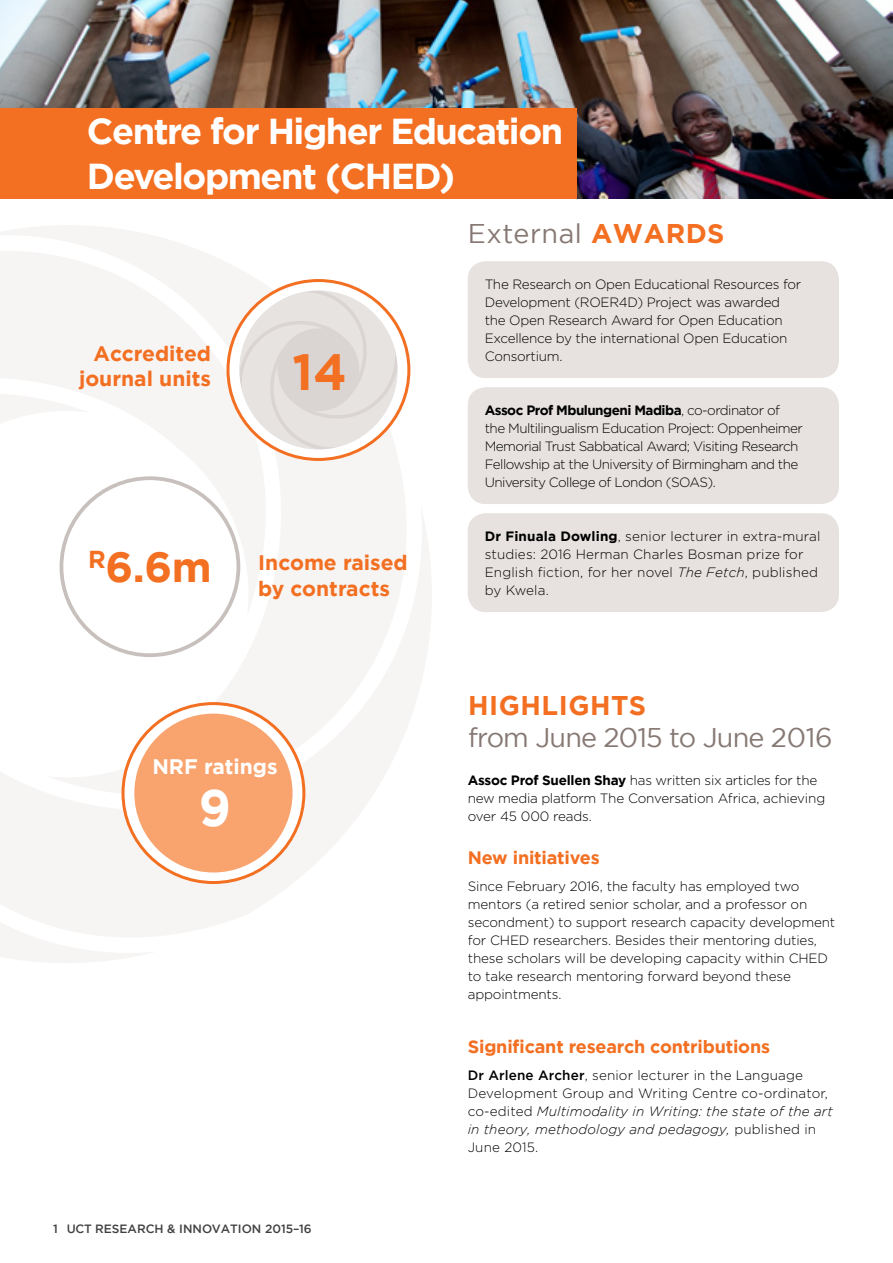
<style>
.page{position:relative;width:893px;height:1263px;background:#fff}
.page>*{position:absolute;margin:0;border:0;box-sizing:border-box;transform-origin:0 0}
.t1{font:700 51px "Gotham";color:#f36f21;scale:.95 1}
.t2{font:700 51px "Gotham";color:#fff;scale:.95 1}
.t3{font:700 36px/45px "Gotham";letter-spacing:-.04em;color:#fff}
.t4{font:27px "Gotham";letter-spacing:-.03em;color:#867873}
.t5{font:27px "Gotham";letter-spacing:.02em;color:#867873}
.t6{font:700 27px "Gotham";letter-spacing:.02em;color:#f36f21}
.t7{font:700 21px/25.2px "Gotham";color:#f36f21;text-align:right}
.t8{font:700 21px "Gotham";color:#fff}
.t9{font:700 18px "Gotham";letter-spacing:-.01em;color:#f36f21}
.t10{font:300 13.5px/18px "Gotham";letter-spacing:-.015em;color:#000}
.t11{font:300 13.5px/18px "Gotham";letter-spacing:.01em;color:#000}
.t12{font:300 13.5px/18px "Gotham";letter-spacing:-.04em;color:#000}
.t13{font:500 12px "Gotham";color:#414042}
.s1{font-size:24.45px}
.s2{font-size:42px}
.s3{font-weight:700;color:#f36f21}
.s4{font-weight:700}
.s5{font-style:italic}
.s6{font-weight:500}
</style>
<div class="page">
<img style="left:0;top:0;width:893px;height:198px">
<div style="left:0;top:108px;width:576px;height:90px;background:#f36f21"></div>
<svg style="left:0;top:198px;width:437px;height:306px"></svg>
<svg style="left:156px;top:504px;width:276px;height:432px;fill:#f7f5f4"></svg>
<svg style="left:0;top:220px;width:275px;height:464px;fill:#f7f5f4"></svg>
<svg style="left:0;top:384px;width:156px;height:579px"></svg>
<svg style="left:228px;top:281px;width:181px;height:178px"></svg>
<svg style="left:239px;top:291px;width:159px;height:158px"></svg>
<div style="left:61px;top:478px;width:177px;height:177px;background:#fff;border-radius:50%"></div>
<div style="left:60px;top:476px;width:180px;height:181px;border:4px solid #c8c0bd;border-radius:50%"></div>
<svg style="left:123px;top:704px;width:181px;height:178px"></svg>
<div style="left:134px;top:714px;width:159px;height:158px;background:#f9a46f;border-radius:50%"></div>
<div style="left:468px;top:261px;width:371px;height:117px;background:#e7e2e0;border-radius:18px"></div>
<div style="left:468px;top:387px;width:371px;height:117px;background:#e7e2e0;border-radius:18px"></div>
<div style="left:468px;top:513px;width:371px;height:99px;background:#e7e2e0;border-radius:18px"></div>
<h2 class="t3" style="left:87px;top:109px;width:478px">Centre for Higher Education<br>Development (CHED)</h2>
<h3 class="t7" style="left:79px;top:340px;width:134px">Accredited journal units</h3>
<h1 class="t1" style="left:293px;top:338px;width:59px">14</h1>
<h3 class="t7" style="left:258px;top:550px;width:151px;text-align:left;text-indent:-170px"><span class="s1">R</span><span class="s2">6.6m</span> Income raised by contracts</h3>
<h3 class="t8" style="left:152px;top:752px;width:127px">NRF ratings</h3>
<h1 class="t2" style="left:199px;top:774px;width:35px">9</h1>
<p class="t13" style="left:53px;top:1221px;width:260px">1 UCT RESEARCH &amp; INNOVATION 2015–16</p>
<h3 class="t5" style="left:468px;top:216px;width:258px">External <span class="s3">AWARDS</span></h3>
<p class="t10" style="left:485px;top:275px;width:318px">The Research on Open Educational Resources for Development (ROER4D) Project was awarded the Open Research Award for Open Education Excellence by the international Open Education Consortium.</p>
<p class="t12" style="left:485px;top:401px;width:320px"><span class="s4">Assoc Prof Mbulungeni Madiba</span>, co-ordinator of the Multilingualism Education Project: Oppenheimer Memorial Trust Sabbatical Award; Visiting Research Fellowship at the University of Birmingham and the University College of London (SOAS).</p>
<p class="t11" style="left:485px;top:527px;width:337px"><span class="s4">Dr Finuala Dowling</span>, senior lecturer in extra-mural studies: 2016 Herman Charles Bosman prize for English fiction, for her novel <span class="s5">The Fetch</span>, published by Kwela.</p>
<h3 class="t6" style="left:468px;top:687px;width:179px">HIGHLIGHTS</h3>
<h3 class="t4" style="left:468px;top:720px;width:366px">from June 2015 to June 2016</h3>
<p class="t10" style="left:468px;top:771px;width:359px"><span class="s4">Assoc Prof Suellen Shay</span> has written six articles for the new media platform The Conversation Africa, achieving over 45 000 reads.</p>
<h3 class="t9" style="left:468px;top:846px;width:133px">New initiatives</h3>
<p class="t10" style="left:468px;top:877px;width:369px">Since February 2016, the faculty has employed two mentors (a retired senior scholar, and a professor on secondment) to support research capacity development for CHED researchers. Besides their mentoring duties, these scholars will be developing capacity within CHED to take research mentoring forward beyond these appointments.</p>
<h3 class="t9" style="left:468px;top:1035px;width:304px">Significant research contributions</h3>
<p class="t11" style="left:468px;top:1066px;width:366px"><span class="s6">Dr Arlene Archer</span>, senior lecturer in the Language Development Group and Writing Centre co-ordinator, co-edited <span class="s5">Multimodality in Writing: the state of the art in theory, methodology and pedagogy,</span> published in June 2015.</p>
</div>
